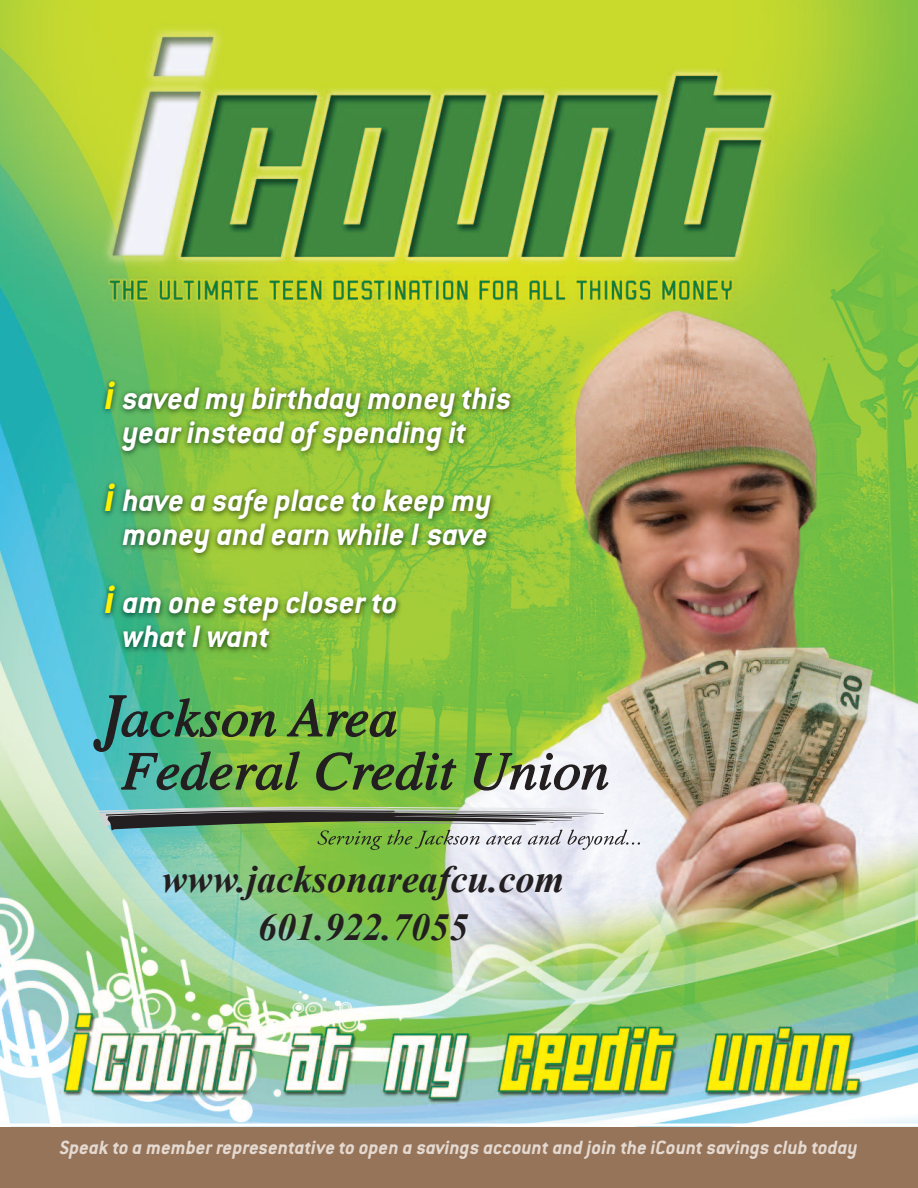
<style>
.page{position:relative;width:918px;height:1188px;background:#fff}
.page>*{position:absolute;margin:0;border:0;box-sizing:border-box;transform-origin:0 0}
.t1{font:italic 700 38.25px/48px "Times New Roman";color:#231f20;text-align:center}
.t2{font:italic 700 34.05px/34px "Conduit ITC";color:#fff}
.t3{font:italic 700 21px "Conduit ITC";letter-spacing:.005em;color:#e5dad1}
.s1{font-size:43.05px;color:#fff101}
</style>
<div class="page">
<img style="left:0;top:0;width:918px;height:1124px">
<img style="left:94px;top:368px;width:481px;height:317px">
<div style="left:0;top:1126px;width:918px;height:62px;background:#96745a"></div>
<svg style="left:473px;top:752px;width:137px;height:39px"></svg>
<svg style="left:93px;top:695px;width:364px;height:101px"></svg>
<svg style="left:98px;top:807px;width:542px;height:43px"></svg>
<p class="t2" style="left:123px;top:385px;width:391px;text-indent:-17px"><span class="s1">i</span> saved my birthday money this year instead of spending it</p>
<p class="t2" style="left:105px;top:487px;width:388px;text-align:center"><span class="s1">i</span> have a safe place to keep my money and earn while I save</p>
<p class="t2" style="left:123px;top:589px;width:276px;text-indent:-17px"><span class="s1">i</span> am one step closer to what I want</p>
<p class="t1" style="left:162px;top:855px;width:404px">www.jacksonareafcu.com<br>601.922.7055</p>
<p class="t3" style="left:60px;top:1141px;width:799px">Speak to a member representative to open a savings account and join the iCount savings club today</p>
</div>
